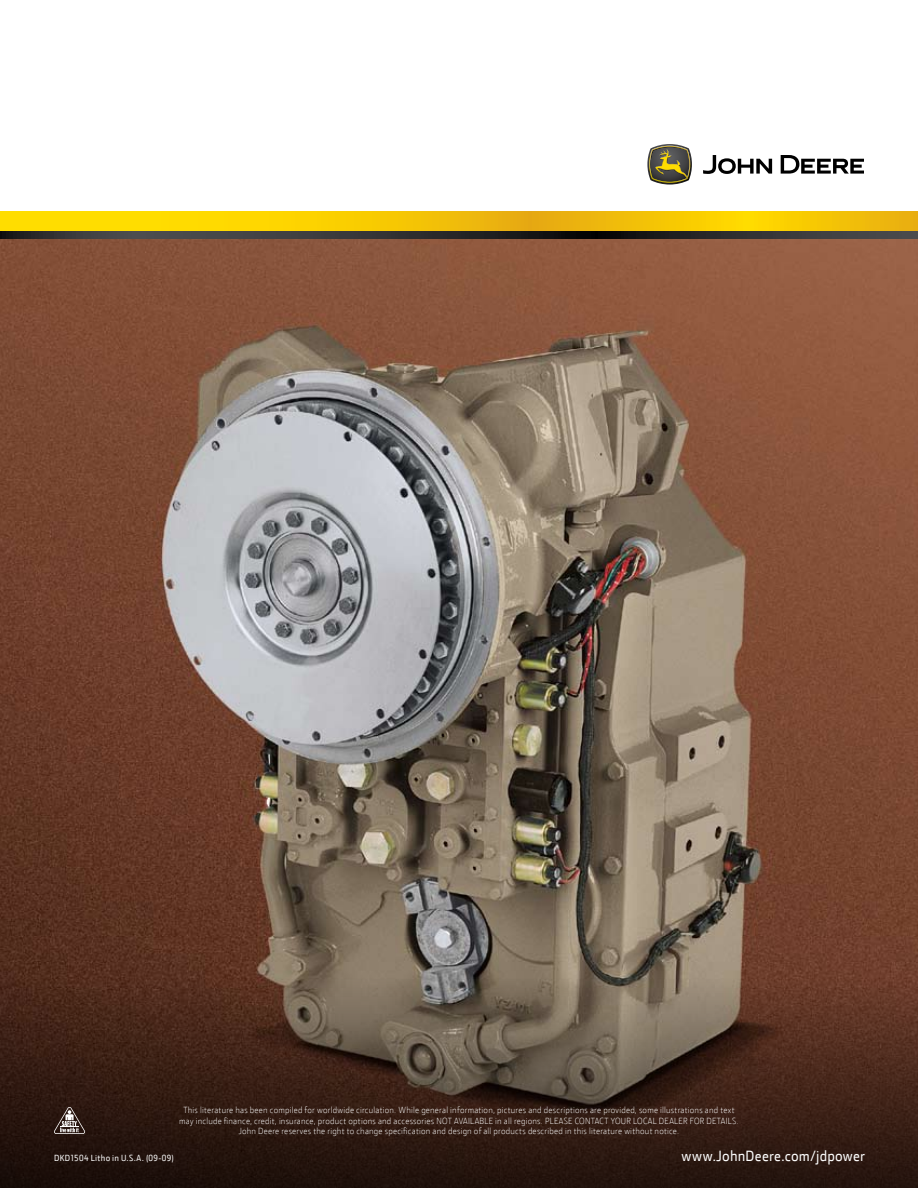
<style>
.page{position:relative;width:918px;height:1188px;background:#fff}
.page>*{position:absolute;margin:0;border:0;box-sizing:border-box;transform-origin:0 0}
.t1{font:15px "JD Sans";letter-spacing:.015em;color:#fff}
.t2{font:300 9px/10.5px "JD Sans";letter-spacing:.025em;color:#fff;text-align:center}
.t3{font:9px "JD Sans";letter-spacing:.035em;color:#fff}
</style>
<div class="page">
<img style="left:0;top:238px;width:918px;height:740px">
<svg style="left:0;top:978px;width:918px;height:210px;background:#442e23"></svg>
<svg style="left:0;top:212px;width:918px;height:20px;background:#edc207"></svg>
<svg style="left:0;top:232px;width:918px;height:6px;background:#303032"></svg>
<svg style="left:54px;top:1107px;width:31px;height:27px"></svg>
<svg style="left:703px;top:155px;width:161px;height:19px"></svg>
<svg style="left:647px;top:144px;width:45px;height:41px;background:#7c7757"></svg>
<p class="t2" style="left:179px;top:1104px;width:561px">This literature has been compiled for worldwide circulation. While general information, pictures and descriptions are provided, some illustrations and text may include finance, credit, insurance, product options and accessories NOT AVAILABLE in all regions. PLEASE CONTACT YOUR LOCAL DEALER FOR DETAILS.<br>John Deere reserves the right to change specification and design of all products described in this literature without notice.</p>
<h1 class="t1" style="left:681px;top:1146px;width:185px">www.JohnDeere.com/jdpower</h1>
<p class="t3" style="left:54px;top:1152px;width:121px">DKD1504 Litho in U.S.A. (09-09)</p>
</div>
